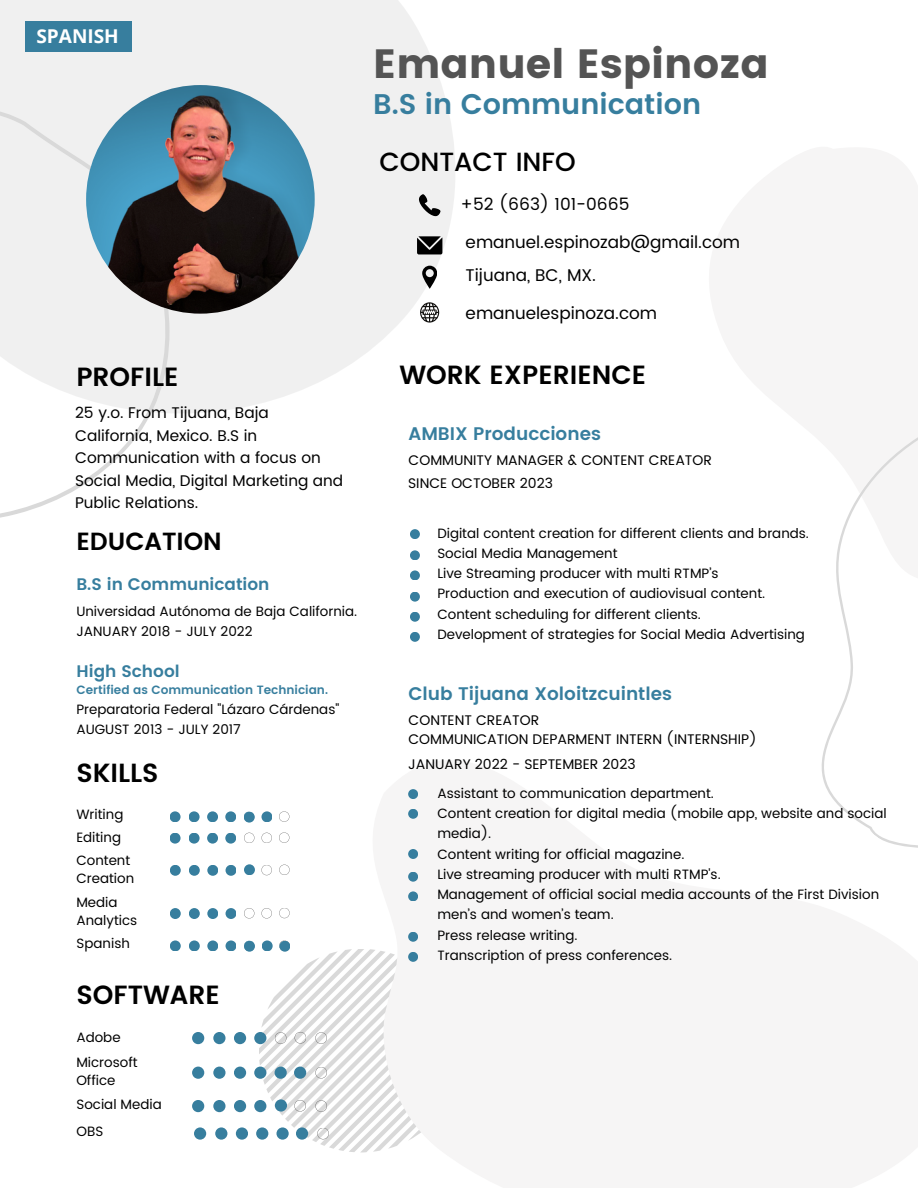
<style>
.page{position:relative;width:918px;height:1188px;background:#fff}
.page>*{position:absolute;margin:0;border:0;box-sizing:border-box;transform-origin:0 0}
.t1{font:40.65px "Poppins";color:#545454}
.t2{font:600 28.35px "Poppins";color:#377e9e}
.t3{font:600 26.25px "Poppins";color:#000}
.t4{font:500 26.25px "Poppins";color:#000}
.t5{font:600 24.75px "Poppins";color:#000}
.t6{font:700 19.05px "Open Sans";color:#fff}
.t7{font:600 18.3px "Poppins";color:#377e9e}
.t8{font:16.95px "Poppins";color:#000}
.t9{font:600 16.8px "Poppins";color:#377e9e}
.t10{font:15.45px/22.5px "Poppins";color:#000}
.t11{font:13.95px "Poppins";color:#000}
.t12{font:13.5px/18px "Poppins";color:#000}
.t13{font:600 12px "Poppins";color:#377e9e}
</style>
<div class="page">
<svg style="left:0;top:0;width:455px;height:413px;fill:#f0f0f0"></svg>
<svg style="left:0;top:107px;width:170px;height:411px;fill:#f0f0f0"></svg>
<img style="left:86px;top:85px;width:229px;height:229px;border-radius:50%">
<svg style="left:422px;top:266px;width:15px;height:23px"></svg>
<svg style="left:419px;top:194px;width:21px;height:22px"></svg>
<svg style="left:417px;top:236px;width:25px;height:18px"></svg>
<svg style="left:821px;top:437px;width:97px;height:411px"></svg>
<svg style="left:420px;top:302px;width:19px;height:21px"></svg>
<div style="left:410px;top:529px;width:10px;height:10px;background:#377e9e;border-radius:50%"></div>
<div style="left:410px;top:550px;width:10px;height:10px;background:#377e9e;border-radius:50%"></div>
<div style="left:410px;top:570px;width:10px;height:10px;background:#377e9e;border-radius:50%"></div>
<div style="left:410px;top:592px;width:10px;height:10px;background:#377e9e;border-radius:50%"></div>
<div style="left:213px;top:1032px;width:13px;height:12px;background:#377e9e;border-radius:50%"></div>
<div style="left:213px;top:1067px;width:13px;height:12px;background:#377e9e;border-radius:50%"></div>
<div style="left:213px;top:1100px;width:13px;height:12px;background:#377e9e;border-radius:50%"></div>
<div style="left:192px;top:1032px;width:12px;height:12px;background:#377e9e;border-radius:50%"></div>
<div style="left:192px;top:1067px;width:12px;height:12px;background:#377e9e;border-radius:50%"></div>
<div style="left:192px;top:1100px;width:12px;height:12px;background:#377e9e;border-radius:50%"></div>
<div style="left:234px;top:1032px;width:12px;height:12px;background:#377e9e;border-radius:50%"></div>
<div style="left:234px;top:1067px;width:12px;height:12px;background:#377e9e;border-radius:50%"></div>
<div style="left:234px;top:1100px;width:12px;height:12px;background:#377e9e;border-radius:50%"></div>
<div style="left:189px;top:811px;width:11px;height:11px;background:#377e9e;border-radius:50%"></div>
<div style="left:189px;top:833px;width:11px;height:11px;background:#377e9e;border-radius:50%"></div>
<div style="left:189px;top:865px;width:11px;height:11px;background:#377e9e;border-radius:50%"></div>
<div style="left:170px;top:811px;width:11px;height:11px;background:#377e9e;border-radius:50%"></div>
<div style="left:170px;top:833px;width:11px;height:11px;background:#377e9e;border-radius:50%"></div>
<div style="left:170px;top:865px;width:11px;height:11px;background:#377e9e;border-radius:50%"></div>
<div style="left:207px;top:811px;width:11px;height:11px;background:#377e9e;border-radius:50%"></div>
<div style="left:207px;top:833px;width:11px;height:11px;background:#377e9e;border-radius:50%"></div>
<div style="left:207px;top:865px;width:11px;height:11px;background:#377e9e;border-radius:50%"></div>
<div style="left:225px;top:811px;width:11px;height:11px;background:#377e9e;border-radius:50%"></div>
<div style="left:225px;top:833px;width:11px;height:11px;background:#377e9e;border-radius:50%"></div>
<div style="left:226px;top:865px;width:10px;height:11px;background:#377e9e;border-radius:50%"></div>
<div style="left:244px;top:864px;width:11px;height:11px;background:#377e9e;border-radius:50%"></div>
<svg style="left:279px;top:811px;width:10px;height:11px"></svg>
<svg style="left:279px;top:832px;width:10px;height:11px"></svg>
<svg style="left:279px;top:865px;width:11px;height:10px"></svg>
<svg style="left:261px;top:865px;width:11px;height:10px"></svg>
<div style="left:189px;top:908px;width:11px;height:11px;background:#377e9e;border-radius:50%"></div>
<div style="left:170px;top:908px;width:11px;height:11px;background:#377e9e;border-radius:50%"></div>
<div style="left:207px;top:908px;width:11px;height:11px;background:#377e9e;border-radius:50%"></div>
<div style="left:226px;top:908px;width:10px;height:11px;background:#377e9e;border-radius:50%"></div>
<svg style="left:279px;top:908px;width:11px;height:10px"></svg>
<svg style="left:261px;top:908px;width:11px;height:11px"></svg>
<div style="left:244px;top:812px;width:11px;height:11px;background:#377e9e;border-radius:50%"></div>
<div style="left:261px;top:811px;width:11px;height:11px;background:#377e9e;border-radius:50%"></div>
<svg style="left:261px;top:833px;width:11px;height:10px"></svg>
<svg style="left:244px;top:908px;width:10px;height:11px"></svg>
<svg style="left:244px;top:833px;width:10px;height:10px"></svg>
<div style="left:189px;top:940px;width:11px;height:11px;background:#377e9e;border-radius:50%"></div>
<div style="left:170px;top:940px;width:11px;height:11px;background:#377e9e;border-radius:50%"></div>
<div style="left:207px;top:940px;width:11px;height:11px;background:#377e9e;border-radius:50%"></div>
<div style="left:226px;top:940px;width:10px;height:11px;background:#377e9e;border-radius:50%"></div>
<div style="left:410px;top:632px;width:10px;height:10px;background:#377e9e;border-radius:50%"></div>
<div style="left:410px;top:612px;width:10px;height:10px;background:#377e9e;border-radius:50%"></div>
<div style="left:215px;top:1127px;width:12px;height:13px;background:#377e9e;border-radius:50%"></div>
<div style="left:194px;top:1127px;width:12px;height:13px;background:#377e9e;border-radius:50%"></div>
<div style="left:236px;top:1127px;width:12px;height:13px;background:#377e9e;border-radius:50%"></div>
<svg style="left:244px;top:940px;width:177px;height:212px"></svg>
<svg style="left:276px;top:1127px;width:13px;height:13px"></svg>
<div style="left:296px;top:1127px;width:12px;height:13px;background:#377e9e;border-radius:50%"></div>
<div style="left:25px;top:21px;width:107px;height:30px;background:#377e9e"></div>
<div style="left:408px;top:789px;width:10px;height:10px;background:#377e9e;border-radius:50%"></div>
<div style="left:408px;top:872px;width:10px;height:10px;background:#377e9e;border-radius:50%"></div>
<div style="left:408px;top:849px;width:10px;height:10px;background:#377e9e;border-radius:50%"></div>
<div style="left:408px;top:809px;width:10px;height:10px;background:#377e9e;border-radius:50%"></div>
<div style="left:408px;top:932px;width:10px;height:10px;background:#377e9e;border-radius:50%"></div>
<div style="left:408px;top:891px;width:10px;height:10px;background:#377e9e;border-radius:50%"></div>
<div style="left:408px;top:952px;width:10px;height:10px;background:#377e9e;border-radius:50%"></div>
<p class="t6" style="left:36px;top:23px;width:84px">SPANISH</p>
<p class="t3" style="left:76px;top:361px;width:104px">PROFILE</p>
<p class="t10" style="left:75px;top:402px;width:270px">25 y.o. From Tijuana, Baja<br>California, Mexico. B.S in<br>Communication with a focus on<br>Social Media, Digital Marketing and<br>Public Relations.</p>
<p class="t5" style="left:76px;top:527px;width:147px">EDUCATION</p>
<p class="t9" style="left:76px;top:574px;width:195px">B.S in Communication</p>
<p class="t12" style="left:76px;top:603px;width:282px">Universidad Autónoma de Baja California.</p>
<p class="t12" style="left:76px;top:623px;width:178px">JANUARY 2018 - JULY 2022</p>
<p class="t9" style="left:77px;top:661px;width:105px">High School</p>
<p class="t13" style="left:77px;top:683px;width:253px">Certified as Communication Technician.</p>
<p class="t12" style="left:76px;top:700px;width:264px">Preparatoria Federal "Lázaro Cárdenas"</p>
<p class="t12" style="left:76px;top:720px;width:166px">AUGUST 2013 - JULY 2017</p>
<p class="t3" style="left:76px;top:758px;width:84px">SKILLS</p>
<p class="t12" style="left:76px;top:805px;width:49px">Writing</p>
<p class="t12" style="left:76px;top:829px;width:46px">Editing</p>
<p class="t12" style="left:76px;top:852px;width:59px">Content<br>Creation</p>
<p class="t12" style="left:76px;top:893px;width:62px">Media<br>Analytics</p>
<p class="t12" style="left:77px;top:934px;width:55px">Spanish</p>
<p class="t3" style="left:76px;top:980px;width:145px">SOFTWARE</p>
<p class="t12" style="left:76px;top:1029px;width:46px">Adobe</p>
<p class="t12" style="left:76px;top:1053px;width:63px">Microsoft</p>
<p class="t12" style="left:76px;top:1071px;width:41px">Office</p>
<p class="t12" style="left:77px;top:1096px;width:87px">Social Media</p>
<p class="t12" style="left:77px;top:1122px;width:28px">OBS</p>
<p class="t1" style="left:373px;top:40px;width:397px">Emanuel Espinoza</p>
<p class="t2" style="left:373px;top:88px;width:329px">B.S in Communication</p>
<p class="t4" style="left:380px;top:147px;width:198px">CONTACT INFO</p>
<p class="t8" style="left:461px;top:194px;width:170px">+52 (663) 101-0665</p>
<p class="t8" style="left:466px;top:233px;width:276px">emanuel.espinozab@gmail.com</p>
<p class="t8" style="left:466px;top:266px;width:132px">Tijuana, BC, MX.</p>
<p class="t8" style="left:466px;top:303px;width:193px">emanuelespinoza.com</p>
<p class="t3" style="left:399px;top:359px;width:248px">WORK EXPERIENCE</p>
<p class="t7" style="left:408px;top:423px;width:194px">AMBIX Producciones</p>
<p class="t11" style="left:409px;top:452px;width:305px">COMMUNITY MANAGER &amp; CONTENT CREATOR</p>
<p class="t11" style="left:408px;top:475px;width:146px">SINCE OCTOBER 2023</p>
<p class="t12" style="left:437px;top:524px;width:373px">Digital content creation for different clients and brands.</p>
<p class="t12" style="left:437px;top:544px;width:182px">Social Media Management</p>
<p class="t12" style="left:437px;top:565px;width:283px">Live Streaming producer with multi RTMP’s</p>
<p class="t12" style="left:437px;top:585px;width:329px">Production and execution of audiovisual content.</p>
<p class="t12" style="left:437px;top:605px;width:265px">Content scheduling for different clients.</p>
<p class="t12" style="left:437px;top:625px;width:369px">Development of strategies for Social Media Advertising</p>
<p class="t7" style="left:408px;top:683px;width:265px">Club Tijuana Xoloitzcuintles</p>
<p class="t11" style="left:409px;top:712px;width:132px">CONTENT CREATOR</p>
<p class="t11" style="left:408px;top:731px;width:350px">COMMUNICATION DEPARMENT INTERN (INTERNSHIP)</p>
<p class="t11" style="left:408px;top:756px;width:229px">JANUARY 2022 - SEPTEMBER 2023</p>
<p class="t12" style="left:437px;top:784px;width:278px">Assistant to communication department.</p>
<p class="t12" style="left:437px;top:803px;width:451px;line-height:20.2px">Content creation for digital media (mobile app, website and social media).</p>
<p class="t12" style="left:437px;top:845px;width:249px">Content writing for official magazine.</p>
<p class="t12" style="left:437px;top:865px;width:285px">Live streaming producer with multi RTMP's.</p>
<p class="t12" style="left:437px;top:884px;width:443px;line-height:20.2px">Management of official social media accounts of the First Division men’s and women’s team.</p>
<p class="t12" style="left:437px;top:926px;width:142px">Press release writing.</p>
<p class="t12" style="left:437px;top:946px;width:236px">Transcription of press conferences.</p>
</div>
